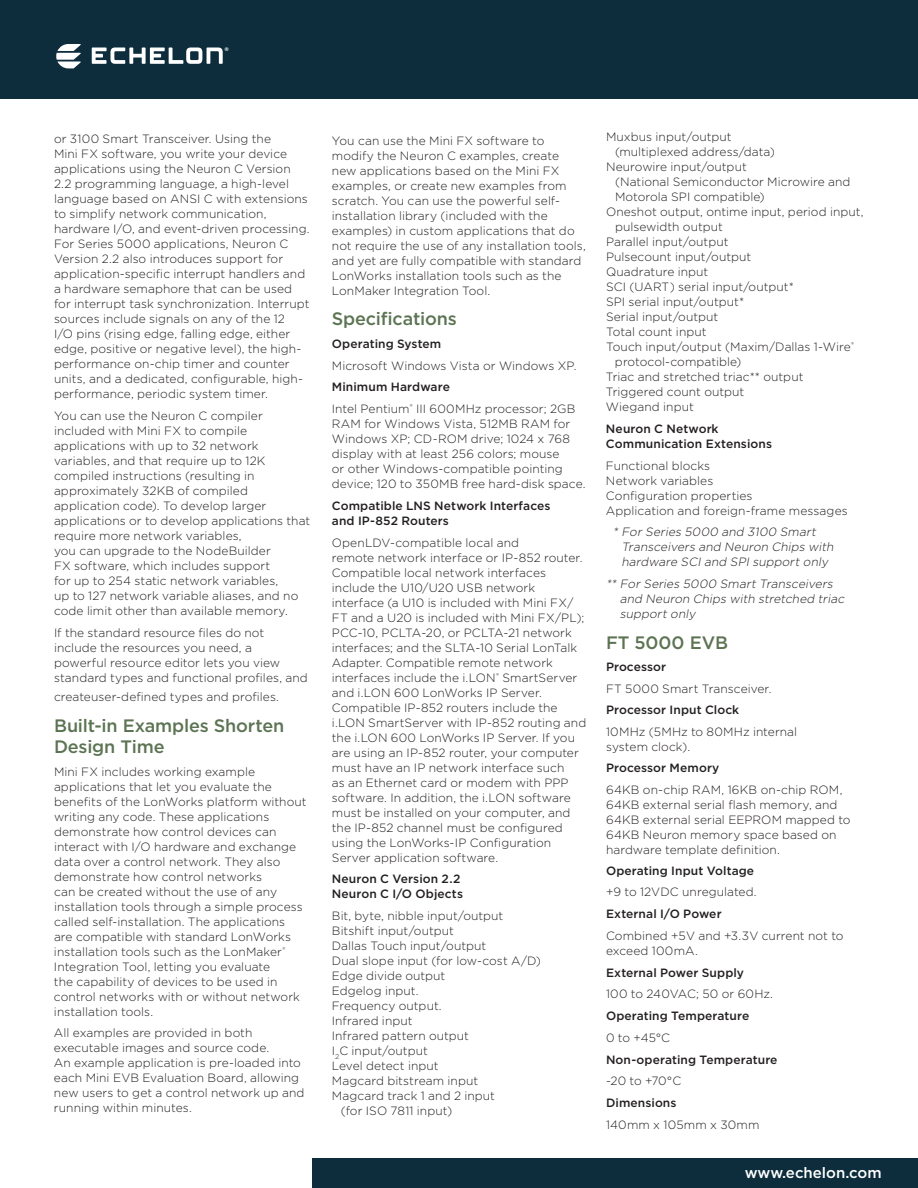
<style>
.page{position:relative;width:918px;height:1188px;background:#fff}
.page>*{position:absolute;margin:0;border:0;box-sizing:border-box;transform-origin:0 0}
.t1{font:500 18px/21px "Gotham";letter-spacing:-.01em;color:#5c7453}
.t2{font:500 15px "Gotham";color:#fff}
.t3{font:300 12px/15px "Gotham";letter-spacing:.005em;color:#231f20}
.t4{font:500 12px/15px "Gotham";letter-spacing:.01em;color:#231f20}
.t5{font:italic 300 12px/15px "Gotham";color:#231f20}
.t6{font:700 5.1px "Helvetica";color:#fff}
.s1{font-weight:500}
</style>
<div class="page">
<div style="left:313px;top:1159px;width:605px;height:29px;background:#0d2d3d"></div>
<div style="left:0;top:0;width:918px;height:99px;background:#0d2d3d"></div>
<svg style="left:92px;top:48px;width:131px;height:16px"></svg>
<svg style="left:56px;top:44px;width:25px;height:24px"></svg>
<p class="t6" style="left:225px;top:46px;width:5px">®</p>
<p class="t3" style="left:54px;top:132px;width:257px">or 3100 Smart Transceiver. Using the<br>Mini FX software, you write your device applications using the Neuron C Version 2.2 programming language, a high-level language based on ANSI C with extensions to simplify network communication, hardware I/O, and event-driven processing.<br>For Series 5000 applications, Neuron C Version 2.2 also introduces support for application-specific interrupt handlers and a hardware semaphore that can be used for interrupt task synchronization. Interrupt sources include signals on any of the 12<br>I/O pins (rising edge, falling edge, either edge, positive or negative level), the high&shy;performance on-chip timer and counter units, and a dedicated, configurable, high&shy;performance, periodic system timer.</p>
<p class="t3" style="left:54px;top:409px;width:258px">You can use the Neuron C compiler included with Mini FX to compile applications with up to 32 network variables, and that require up to 12K compiled instructions (resulting in approximately 32KB of compiled application code). To develop larger applications or to develop applications that require more network variables,<br>you can upgrade to the NodeBuilder<br>FX software, which includes support<br>for up to 254 static network variables,<br>up to 127 network variable aliases, and no code limit other than available memory.</p>
<p class="t3" style="left:54px;top:626px;width:255px">If the standard resource files do not include the resources you need, a<br>powerful resource editor lets you view standard types and functional profiles, and</p>
<p class="t3" style="left:54px;top:690px;width:227px">createuser-defined types and profiles.</p>
<h1 class="t1" style="left:54px;top:716px;width:232px">Built-in Examples Shorten<br>Design Time</h1>
<p class="t3" style="left:54px;top:765px;width:254px">Mini FX includes working example applications that let you evaluate the benefits of the LonWorks platform without writing any code. These applications demonstrate how control devices can interact with I/O hardware and exchange data over a control network. They also demonstrate how control networks<br>can be created without the use of any installation tools through a simple process called self-installation. The applications are compatible with standard LonWorks installation tools such as the LonMaker<sup>® </sup>Integration Tool, letting you evaluate<br>the capability of devices to be used in control networks with or without network installation tools.</p>
<p class="t3" style="left:54px;top:1026px;width:252px">All examples are provided in both executable images and source code.<br>An example application is pre-loaded into each Mini EVB Evaluation Board, allowing new users to get a control network up and running within minutes.</p>
<p class="t3" style="left:332px;top:134px;width:255px">You can use the Mini FX software to modify the Neuron C examples, create new applications based on the Mini FX examples, or create new examples from scratch. You can use the powerful self&shy;installation library (included with the examples) in custom applications that do not require the use of any installation tools, and yet are fully compatible with standard LonWorks installation tools such as the LonMaker Integration Tool.</p>
<h1 class="t1" style="left:332px;top:309px;width:126px">Specifications</h1>
<p class="t4" style="left:332px;top:337px;width:111px">Operating System</p>
<p class="t3" style="left:332px;top:359px;width:246px">Microsoft Windows Vista or Windows XP.</p>
<p class="t3" style="left:332px;top:377px;width:245px;line-height:21.8px"><span class="s1">Minimum Hardware<br></span>Intel Pentium<sup>®</sup> III 600MHz processor; 2GB</p>
<p class="t3" style="left:332px;top:417px;width:255px">RAM for Windows Vista, 512MB RAM for Windows XP; CD-ROM drive; 1024 x 768 display with at least 256 colors; mouse<br>or other Windows-compatible pointing device; 120 to 350MB free hard-disk space.</p>
<p class="t4" style="left:332px;top:499px;width:220px">Compatible LNS Network Interfaces and IP-852 Routers</p>
<p class="t3" style="left:332px;top:536px;width:256px">OpenLDV-compatible local and<br>remote network interface or IP-852 router.<br>Compatible local network interfaces include the U10/U20 USB network interface (a U10 is included with Mini FX/ FT and a U20 is included with Mini FX/PL); PCC-10, PCLTA-20, or PCLTA-21 network interfaces; and the SLTA-10 Serial LonTalk Adapter. Compatible remote network interfaces include the i.LON<sup>®</sup> SmartServer and i.LON 600 LonWorks IP Server.<br>Compatible IP-852 routers include the i.LON SmartServer with IP-852 routing and the i.LON 600 LonWorks IP Server. If you are using an IP-852 router, your computer must have an IP network interface such<br>as an Ethernet card or modem with PPP software. In addition, the i.LON software must be installed on your computer, and the IP-852 channel must be configured using the LonWorks-IP Configuration Server application software.</p>
<p class="t4" style="left:332px;top:872px;width:133px">Neuron C Version 2.2<br>Neuron C I/O Objects</p>
<p class="t3" style="left:332px;top:909px;width:173px">Bit, byte, nibble input/output</p>
<p class="t3" style="left:332px;top:924px;width:124px">Bitshift input/output</p>
<p class="t3" style="left:332px;top:939px;width:156px">Dallas Touch input/output</p>
<p class="t3" style="left:332px;top:954px;width:211px">Dual slope input (for low-cost A/D)</p>
<p class="t3" style="left:332px;top:969px;width:115px">Edge divide output</p>
<p class="t3" style="left:332px;top:984px;width:88px">Edgelog input.</p>
<p class="t3" style="left:332px;top:999px;width:111px">Frequency output.</p>
<p class="t3" style="left:332px;top:1014px;width:82px">Infrared input</p>
<p class="t3" style="left:332px;top:1029px;width:139px">Infrared pattern output</p>
<p class="t3" style="left:332px;top:1044px;width:97px">I<sub>2</sub>C input/output</p>
<p class="t3" style="left:332px;top:1059px;width:108px">Level detect input</p>
<p class="t3" style="left:332px;top:1074px;width:148px">Magcard bitstream input</p>
<p class="t3" style="left:332px;top:1089px;width:165px">Magcard track 1 and 2 input</p>
<p class="t3" style="left:341px;top:1104px;width:113px">(for ISO 7811 input)</p>
<p class="t3" style="left:606px;top:130px;width:127px">Muxbus input/output</p>
<p class="t3" style="left:615px;top:145px;width:161px">(multiplexed address/data)</p>
<p class="t3" style="left:606px;top:160px;width:142px">Neurowire input/output</p>
<p class="t3" style="left:615px;top:175px;width:237px">(National Semiconductor Microwire and</p>
<p class="t3" style="left:615px;top:190px;width:151px">Motorola SPI compatible)</p>
<p class="t3" style="left:606px;top:205px;width:259px">Oneshot output, ontime input, period input,</p>
<p class="t3" style="left:615px;top:220px;width:109px">pulsewidth output</p>
<p class="t3" style="left:606px;top:235px;width:124px">Parallel input/output</p>
<p class="t3" style="left:606px;top:250px;width:147px">Pulsecount input/output</p>
<p class="t3" style="left:606px;top:265px;width:104px">Quadrature input</p>
<p class="t3" style="left:606px;top:280px;width:189px">SCI (UART) serial input/output*</p>
<p class="t3" style="left:606px;top:295px;width:140px">SPI serial input/output*</p>
<p class="t3" style="left:606px;top:310px;width:114px">Serial input/output</p>
<p class="t3" style="left:606px;top:325px;width:102px">Total count input</p>
<p class="t3" style="left:606px;top:340px;width:250px">Touch input/output (Maxim/Dallas 1-Wire<sup>®</sup></p>
<p class="t3" style="left:615px;top:355px;width:128px">protocol-compatible)</p>
<p class="t3" style="left:606px;top:370px;width:199px">Triac and stretched triac** output</p>
<p class="t3" style="left:606px;top:385px;width:140px">Triggered count output</p>
<p class="t3" style="left:606px;top:400px;width:89px">Wiegand input</p>
<p class="t4" style="left:606px;top:422px;width:168px">Neuron C Network<br>Communication Extensions</p>
<p class="t3" style="left:606px;top:459px;width:243px">Functional blocks<br>Network variables<br>Configuration properties<br>Application and foreign-frame messages</p>
<p class="t5" style="left:621px;top:525px;width:216px;text-indent:-9px">* For Series 5000 and 3100 Smart<br>Transceivers and Neuron Chips with hardware SCI and SPI support only</p>
<p class="t5" style="left:620px;top:577px;width:228px;text-indent:-14px">** For Series 5000 Smart Transceivers and Neuron Chips with stretched triac support only</p>
<h1 class="t1" style="left:606px;top:633px;width:124px">FT 5000 EVB</h1>
<p class="t4" style="left:606px;top:660px;width:62px">Processor</p>
<p class="t3" style="left:606px;top:682px;width:167px">FT 5000 Smart Transceiver.</p>
<p class="t4" style="left:606px;top:703px;width:135px">Processor Input Clock</p>
<p class="t3" style="left:606px;top:725px;width:193px">10MHz (5MHz to 80MHz internal system clock).</p>
<p class="t4" style="left:606px;top:761px;width:115px">Processor Memory</p>
<p class="t3" style="left:606px;top:783px;width:246px">64KB on-chip RAM, 16KB on-chip ROM, 64KB external serial flash memory, and 64KB external serial EEPROM mapped to 64KB Neuron memory space based on hardware template definition.</p>
<p class="t4" style="left:606px;top:864px;width:150px">Operating Input Voltage</p>
<p class="t3" style="left:606px;top:885px;width:152px">+9 to 12VDC unregulated.</p>
<p class="t4" style="left:606px;top:907px;width:117px">External I/O Power</p>
<p class="t3" style="left:606px;top:929px;width:239px">Combined +5V and +3.3V current not to exceed 100mA.</p>
<p class="t4" style="left:606px;top:966px;width:140px">External Power Supply</p>
<p class="t3" style="left:606px;top:987px;width:168px">100 to 240VAC; 50 or 60Hz.</p>
<p class="t4" style="left:606px;top:1009px;width:145px">Operating Temperature</p>
<p class="t3" style="left:606px;top:1031px;width:66px">0 to +45°C</p>
<p class="t4" style="left:606px;top:1053px;width:173px">Non-operating Temperature</p>
<p class="t3" style="left:606px;top:1074px;width:77px">-20 to +70°C</p>
<p class="t4" style="left:606px;top:1096px;width:72px">Dimensions</p>
<p class="t3" style="left:606px;top:1118px;width:155px">140mm x 105mm x 30mm</p>
<p class="t2" style="left:745px;top:1166px;width:138px">www.echelon.com</p>
</div>
